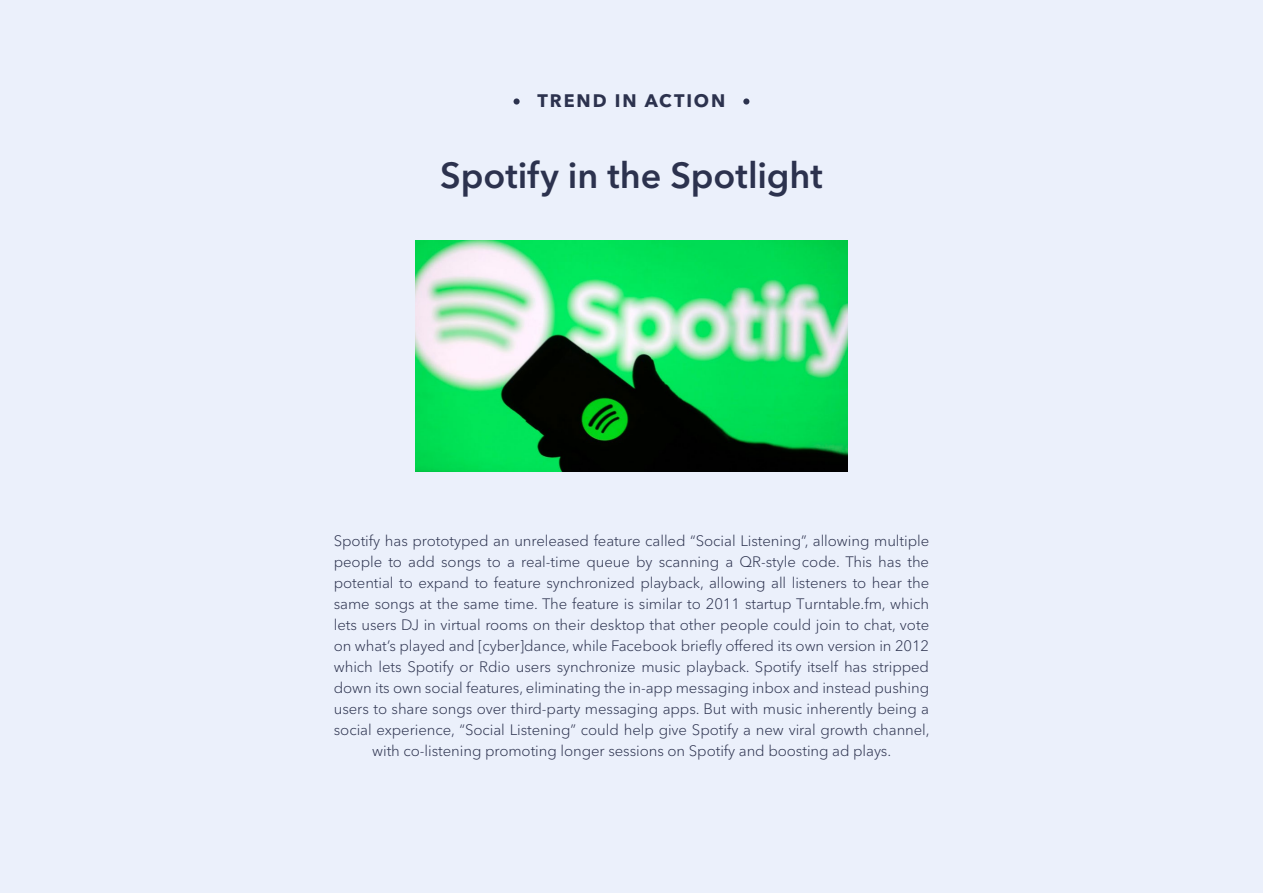
<style>
.page{position:relative;width:1263px;height:893px;background:#ebf0fb}
.page>*{position:absolute;margin:0;border:0;box-sizing:border-box;transform-origin:0 0}
.t1{font:600 36px "Avenir Next LT Pro";color:#2c324e}
.t2{font:700 18px "Avenir Next LT Pro";letter-spacing:.105em;color:#2c324e}
.t3{font:300 15px/21px "Avenir Next LT Pro";letter-spacing:-.005em;color:#2c324e;text-align:center}
</style>
<div class="page">
<div style="left:743px;top:98px;width:6px;height:7px;background:#2c324e;border-radius:50%"></div>
<svg style="left:513px;top:98px;width:7px;height:7px"></svg>
<img style="left:415px;top:241px;width:432px;height:230px">
<p class="t2" style="left:538px;top:90px;width:189px">TREND IN ACTION</p>
<h1 class="t1" style="left:440px;top:154px;width:384px">Spotify in the Spotlight</h1>
<p class="t3" style="left:334px;top:530px;width:597px">Spotify has prototyped an unreleased feature called “Social Listening”, allowing multiple people to add songs to a real-time queue by scanning a QR-style code. This has the potential to expand to feature synchronized playback, allowing all listeners to hear the same songs at the same time. The feature is similar to 2011 startup Turntable.fm, which lets users DJ in virtual rooms on their desktop that other people could join to chat, vote on what’s played and [cyber]dance, while Facebook briefly offered its own version in 2012 which lets Spotify or Rdio users synchronize music playback. Spotify itself has stripped down its own social features, eliminating the in-app messaging inbox and instead pushing users to share songs over third-party messaging apps. But with music inherently being a social experience, “Social Listening” could help give Spotify a new viral growth channel, with co-listening promoting longer sessions on Spotify and boosting ad plays.</p>
</div>
